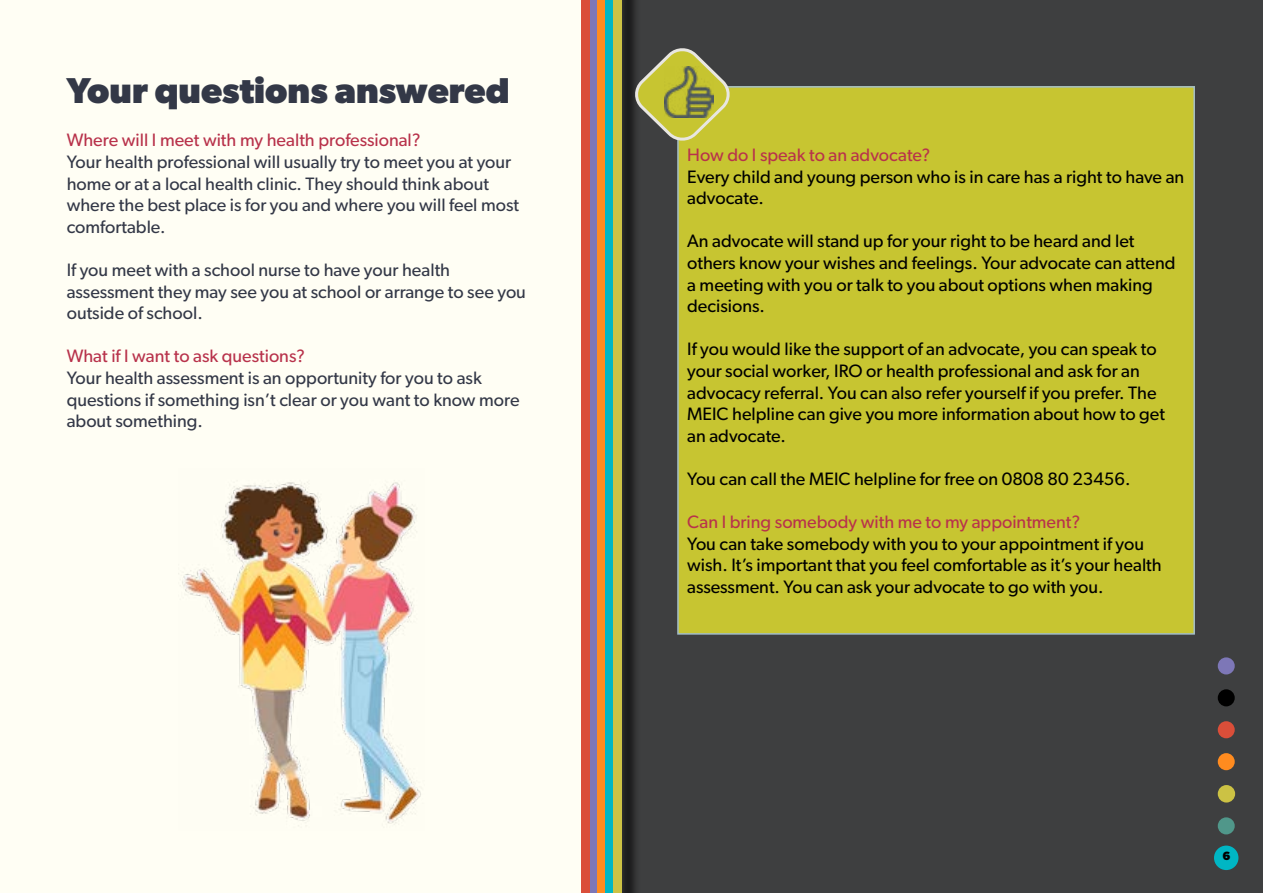
<style>
.page{position:relative;width:1263px;height:893px;background:#fff}
.page>*{position:absolute;margin:0;border:0;box-sizing:border-box;transform-origin:0 0}
.t1{font:700 36px "Gibson";color:#333847}
.t2{font:18px/21.6px "Gibson";color:#000}
.t3{font:18px/21.6px "Gibson";color:#333847}
.t4{font:18px "Gibson";color:#b8324b}
.t5{font:700 12px "Gibson";color:#000}
</style>
<div class="page">
<div style="left:605px;top:0;width:658px;height:893px;background:#3e3f40"></div>
<div style="left:0;top:0;width:606px;height:893px;background:#fffef4"></div>
<div style="left:589px;top:0;width:8px;height:893px;background:#7d77b7"></div>
<div style="left:597px;top:0;width:9px;height:893px;background:#ff8b1f"></div>
<div style="left:605px;top:0;width:9px;height:893px;background:#00b6c4"></div>
<div style="left:616px;top:0;width:24px;height:893px;background:#000;opacity:.75"></div>
<div style="left:613px;top:0;width:9px;height:893px;background:#ccc244"></div>
<div style="left:581px;top:0;width:8px;height:893px;background:#da4e39"></div>
<div style="left:1218px;top:657px;width:17px;height:17px;background:#7d77b7;border-radius:50%"></div>
<div style="left:1218px;top:689px;width:17px;height:17px;background:#000;border-radius:50%"></div>
<div style="left:1218px;top:785px;width:17px;height:17px;background:#ccc244;border-radius:50%"></div>
<div style="left:1218px;top:721px;width:17px;height:17px;background:#da4e39;border-radius:50%"></div>
<div style="left:1218px;top:817px;width:17px;height:17px;background:#50978a;border-radius:50%"></div>
<div style="left:1218px;top:753px;width:17px;height:17px;background:#ff8b1f;border-radius:50%"></div>
<div style="left:1214px;top:846px;width:24px;height:24px;background:#00b6c4;border-radius:50%"></div>
<div style="left:678px;top:87px;width:516px;height:547px;background:#c7c531"></div>
<div style="left:677px;top:86px;width:518px;height:549px;border:2px solid #a2bcc7"></div>
<svg style="left:630px;top:44px;width:104px;height:97px"></svg>
<img style="left:664px;top:67px;width:50px;height:51px">
<img style="left:178px;top:482px;width:243px;height:344px">
<h1 class="t1" style="left:67px;top:69px;width:444px">Your questions answered</h1>
<p class="t4" style="left:67px;top:129px;width:355px">Where will I meet with my health professional?</p>
<p class="t3" style="left:67px;top:151px;width:454px">Your health professional will usually try to meet you at your home or at a local health clinic. They should think about where the best place is for you and where you will feel most comfortable.</p>
<p class="t3" style="left:67px;top:259px;width:461px">If you meet with a school nurse to have your health assessment they may see you at school or arrange to see you outside of school.</p>
<p class="t4" style="left:67px;top:345px;width:240px">What if I want to ask questions?</p>
<p class="t3" style="left:67px;top:367px;width:454px">Your health assessment is an opportunity for you to ask questions if something isn’t clear or you want to know more about something.</p>
<p class="t4" style="left:687px;top:144px;width:245px">How do I speak to an advocate?</p>
<p class="t2" style="left:687px;top:165px;width:499px">Every child and young person who is in care has a right to have an advocate.</p>
<p class="t2" style="left:687px;top:230px;width:490px">An advocate will stand up for your right to be heard and let others know your wishes and feelings. Your advocate can attend a meeting with you or talk to you about options when making decisions.</p>
<p class="t2" style="left:687px;top:338px;width:479px">If you would like the support of an advocate, you can speak to your social worker, IRO or health professional and ask for an advocacy referral. You can also refer yourself if you prefer. The MEIC helpline can give you more information about how to get an advocate.</p>
<p class="t2" style="left:687px;top:468px;width:445px">You can call the MEIC helpline for free on 0808 80 23456.</p>
<p class="t4" style="left:687px;top:511px;width:395px">Can I bring somebody with me to my appointment?</p>
<p class="t2" style="left:687px;top:532px;width:476px">You can take somebody with you to your appointment if you wish. It’s important that you feel comfortable as it’s your health assessment. You can ask your advocate to go with you.</p>
<p class="t5" style="left:1222px;top:848px;width:9px">6</p>
</div>
